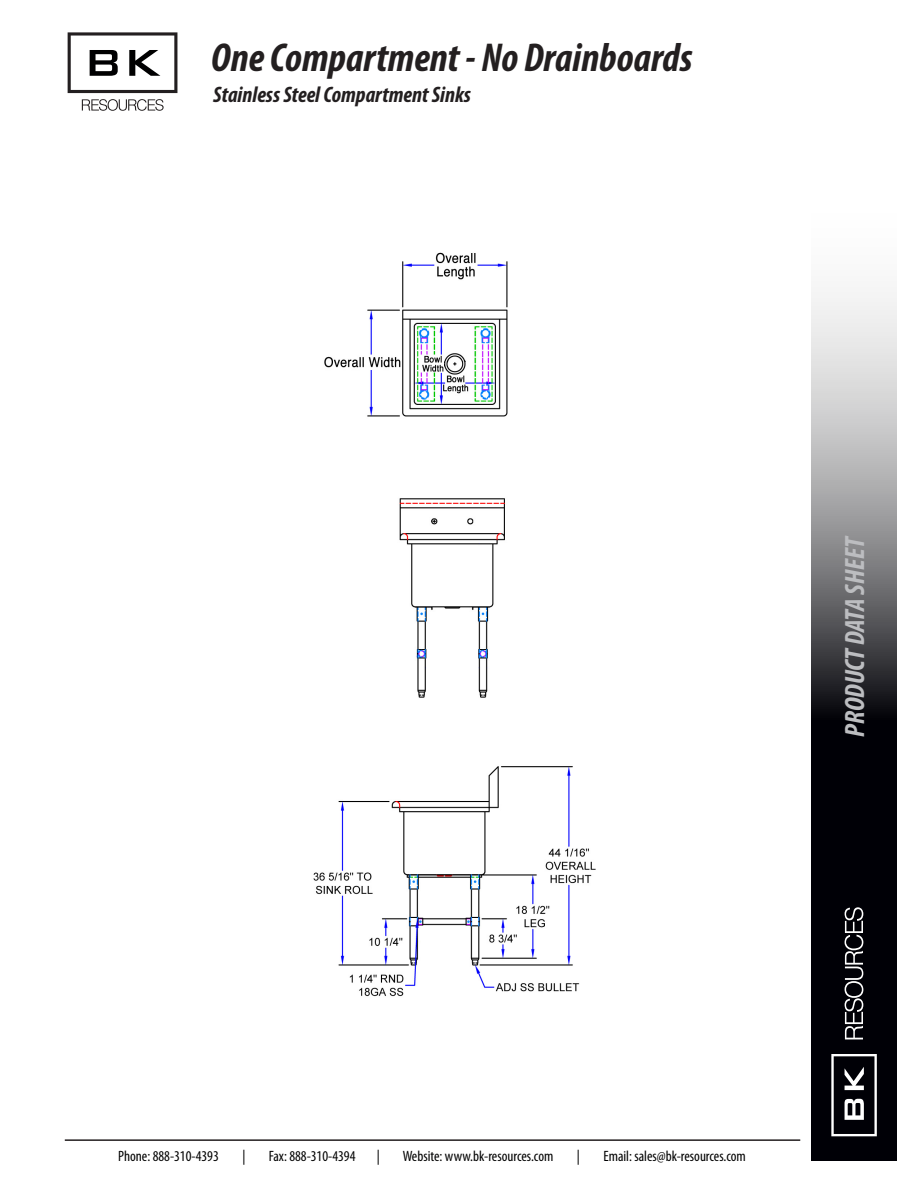
<style>
.page{position:relative;width:918px;height:1188px;background:#fff}
.page>*{position:absolute;margin:0;border:0;box-sizing:border-box;transform-origin:0 0}
.t1{font:italic 700 condensed 40.5px "Myriad Pro";color:#231f20}
.t2{font:italic 700 condensed 28.05px "Myriad Pro";letter-spacing:-.005em;color:#bcbdc0}
.t3{font:italic 700 condensed 22.5px "Myriad Pro";color:#231f20}
.t4{font:condensed 15px "Myriad Pro";color:#000001}
</style>
<div class="page">
<svg style="left:811px;top:292px;width:86px;height:869px;background:#505054"></svg>
<svg style="left:845px;top:907px;width:18px;height:132px"></svg>
<svg style="left:831px;top:1054px;width:46px;height:82px"></svg>
<hr style="left:65px;top:1139px;width:735px;height:2px;background:#231f20">
<svg style="left:82px;top:99px;width:82px;height:12px"></svg>
<svg style="left:68px;top:32px;width:109px;height:61px"></svg>
<img style="left:313px;top:252px;width:283px;height:745px">
<p class="t1" style="left:211px;top:32px;width:483px">One Compartment - No Drainboards</p>
<p class="t3" style="left:213px;top:80px;width:259px">Stainless Steel Compartment Sinks</p>
<h2 class="t2" style="left:837px;top:737px;width:203px;rotate:-90deg">PRODUCT DATA SHEET</h2>
<p class="t4" style="left:118px;top:1147px;width:102px">Phone: 888-310-4393</p>
<p class="t4" style="left:242px;top:1147px;width:5px">|</p>
<p class="t4" style="left:269px;top:1147px;width:88px">Fax: 888-310-4394</p>
<p class="t4" style="left:377px;top:1147px;width:5px">|</p>
<p class="t4" style="left:403px;top:1147px;width:152px">Website: www.bk-resources.com</p>
<p class="t4" style="left:577px;top:1147px;width:5px">|</p>
<p class="t4" style="left:604px;top:1147px;width:144px">Email: sales@bk-resources.com</p>
</div>
